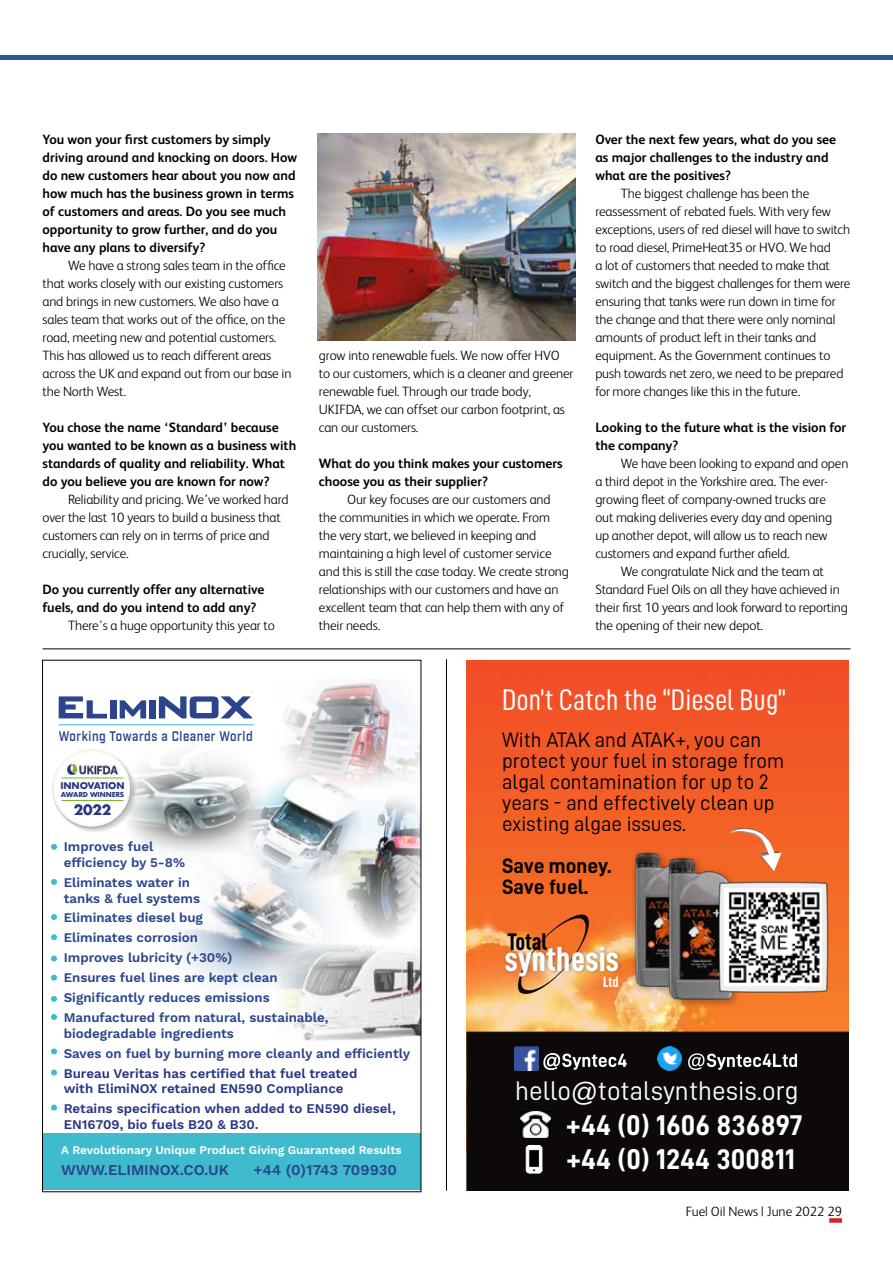
<style>
.page{position:relative;width:893px;height:1263px;background:#fff}
.page>*{position:absolute;margin:0;border:0;box-sizing:border-box;transform-origin:0 0}
.t1{font:700 34.95px "D DIN Condensed";letter-spacing:-.005em;color:#fff}
.t2{font:30px "D DIN Condensed";color:#fff}
.t3{font:28.65px "D DIN Bold";color:#fff}
.t4{font:27px "D DIN";color:#fff}
.t5{font:700 24.15px "D DIN Condensed";letter-spacing:-.02em;color:#000}
.t6{font:21px/21px "D DIN";color:#000}
.t7{font:21px/21px "D DIN Bold";letter-spacing:-.005em;color:#000}
.t8{font:700 15px "D DIN Condensed";color:#fff}
.t9{font:600 14.85px "Work Sans";color:#2a448b}
.t10{font:700 13.95px "Futura";color:#283583}
.t11{font:600 13.8px "Industry";letter-spacing:.05em;color:#2a448b;scale:.83 1}
.t12{font:300 13.5px/18px "FS Albert";letter-spacing:-.01em;color:#000}
.t13{font:700 13.5px/18px "FS Albert";color:#000}
.t14{font:600 13.2px/20px "Work Sans";color:#2a448b}
.t15{font:600 13.2px/15.9px "Work Sans";color:#283583}
.t16{font:600 11.7px "Work Sans";color:#fff}
.t17{font:700 9px "Futura";letter-spacing:-.02em;color:#283583}
.t18{font:700 6.6px "Futura";letter-spacing:-.02em;color:#283583}
.s1{font-size:34.8px}
.s2{font-family:"Liberation Sans"}
</style>
<div class="page">
<div style="left:829px;top:1218px;width:13px;height:5px;background:#d3232a"></div>
<div style="left:0;top:55px;width:893px;height:5px;background:#305799"></div>
<img style="left:318px;top:134px;width:257px;height:206px">
<hr style="left:43px;top:648px;width:807px;height:1px;background:#000">
<img style="left:467px;top:661px;width:382px;height:371px">
<div style="left:467px;top:1032px;width:382px;height:159px;background:#0e0909"></div>
<img style="left:520px;top:1111px;width:30px;height:26px">
<img style="left:515px;top:1070px;width:23px;height:1px">
<img style="left:515px;top:1047px;width:24px;height:23px">
<svg style="left:543px;top:1053px;width:84px;height:17px"></svg>
<img style="left:657px;top:1047px;width:24px;height:23px">
<svg style="left:688px;top:1053px;width:109px;height:17px"></svg>
<svg style="left:514px;top:910px;width:80px;height:88px;background:#e5823f"></svg>
<img style="left:522px;top:941px;width:102px;height:41px">
<img style="left:500px;top:935px;width:22px;height:52px">
<img style="left:625px;top:845px;width:91px;height:156px">
<img style="left:629px;top:850px;width:29px;height:141px">
<img style="left:658px;top:850px;width:96px;height:165px">
<img style="left:662px;top:854px;width:81px;height:150px">
<svg style="left:718px;top:882px;width:110px;height:111px;background:#cfc9c6"></svg>
<img style="left:725px;top:889px;width:97px;height:97px">
<img style="left:729px;top:827px;width:53px;height:2px">
<svg style="left:729px;top:829px;width:53px;height:42px;background:#ef7e4c"></svg>
<svg style="left:526px;top:1145px;width:17px;height:28px"></svg>
<hr style="left:446px;top:659px;width:1px;height:532px;background:#000">
<div style="left:43px;top:1133px;width:378px;height:56px;background:#40bbcd"></div>
<svg style="left:59px;top:696px;width:48px;height:22px"></svg>
<div style="left:110px;top:700px;width:6px;height:18px;background:#2c448b"></div>
<svg style="left:120px;top:700px;width:26px;height:18px"></svg>
<div style="left:149px;top:700px;width:7px;height:18px;background:#2c448b"></div>
<svg style="left:159px;top:696px;width:92px;height:22px"></svg>
<hr style="left:59px;top:724px;width:195px;height:1px;background:#40bbcd">
<img style="left:371px;top:946px;width:48px;height:94px">
<img style="left:296px;top:801px;width:17px;height:11px">
<img style="left:345px;top:801px;width:74px;height:137px">
<img style="left:284px;top:679px;width:135px;height:122px">
<img style="left:137px;top:735px;width:159px;height:77px">
<img style="left:133px;top:812px;width:238px;height:229px">
<div style="left:53px;top:749px;width:84px;height:84px;background:#000;opacity:.18"></div>
<div style="left:51px;top:749px;width:80px;height:80px;background:#000;opacity:.15"></div>
<svg style="left:51px;top:749px;width:80px;height:78px"></svg>
<img style="left:67px;top:764px;width:51px;height:10px">
<hr style="left:62px;top:778px;width:61px;height:1px;background:#7ab929">
<hr style="left:62px;top:800px;width:61px;height:1px;background:#7ab929">
<svg style="left:51px;top:1069px;width:6px;height:6px"></svg>
<svg style="left:51px;top:844px;width:6px;height:6px"></svg>
<svg style="left:51px;top:879px;width:6px;height:6px"></svg>
<svg style="left:51px;top:914px;width:6px;height:6px"></svg>
<svg style="left:51px;top:934px;width:6px;height:6px"></svg>
<svg style="left:51px;top:955px;width:6px;height:6px"></svg>
<svg style="left:51px;top:975px;width:6px;height:5px"></svg>
<svg style="left:51px;top:996px;width:6px;height:6px"></svg>
<svg style="left:51px;top:1014px;width:6px;height:6px"></svg>
<svg style="left:51px;top:1048px;width:6px;height:6px"></svg>
<svg style="left:51px;top:1104px;width:6px;height:6px"></svg>
<p class="t13" style="left:43px;top:130px;width:256px">You won your first customers by simply driving around and knocking on doors. How do new customers hear about you now and how much has the business grown in terms of customers and areas. Do you see much opportunity to grow further, and do you have any plans to diversify?</p>
<p class="t12" style="left:43px;top:256px;width:250px;text-indent:26px">We have a strong sales team in the office that works closely with our existing customers and brings in new customers. We also have a sales team that works out of the office, on the road, meeting new and potential customers.<br>This has allowed us to reach different areas across the UK and expand out from our base in the North West.</p>
<p class="t13" style="left:43px;top:418px;width:255px">You chose the name ‘Standard’ because you wanted to be known as a business with standards of quality and reliability. What do you believe you are known for now?</p>
<p class="t12" style="left:43px;top:490px;width:248px;text-indent:26px">Reliability and pricing. We’ve worked hard over the last 10 years to build a business that customers can rely on in terms of price and crucially, service.</p>
<p class="t13" style="left:43px;top:580px;width:223px">Do you currently offer any alternative fuels, and do you intend to add any?</p>
<p class="t12" style="left:68px;top:616px;width:208px">There’s a huge opportunity this year to</p>
<p class="t12" style="left:319px;top:346px;width:256px">grow into renewable fuels. We now offer HVO to our customers, which is a cleaner and greener renewable fuel. Through our trade body, UKIFDA, we can offset our carbon footprint, as can our customers.</p>
<p class="t13" style="left:319px;top:454px;width:245px">What do you think makes your customers choose you as their supplier?</p>
<p class="t12" style="left:319px;top:490px;width:252px;text-indent:28px">Our key focuses are our customers and the communities in which we operate. From the very start, we believed in keeping and maintaining a high level of customer service and this is still the case today. We create strong relationships with our customers and have an excellent team that can help them with any of their needs.</p>
<p class="t13" style="left:595px;top:130px;width:242px">Over the next few years, what do you see as major challenges to the industry and what are the positives?</p>
<p class="t12" style="left:595px;top:184px;width:257px;text-indent:26px">The biggest challenge has been the reassessment of rebated fuels. With very few exceptions, users of red diesel will have to switch to road diesel, PrimeHeat35 or HVO. We had<br>a lot of customers that needed to make that switch and the biggest challenges for them were ensuring that tanks were run down in time for the change and that there were only nominal amounts of product left in their tanks and equipment. As the Government continues to push towards net zero, we need to be prepared for more changes like this in the future.</p>
<p class="t13" style="left:595px;top:418px;width:252px">Looking to the future what is the vision for the company?</p>
<p class="t12" style="left:621px;top:454px;width:229px">We have been looking to expand and open</p>
<p class="t12" style="left:595px;top:472px;width:234px">a third depot in the Yorkshire area. The ever-</p>
<p class="t12" style="left:595px;top:490px;width:232px">growing fleet of company-owned trucks are</p>
<p class="t12" style="left:595px;top:508px;width:238px">out making deliveries every day and opening</p>
<p class="t12" style="left:595px;top:526px;width:234px">up another depot, will allow us to reach new</p>
<p class="t12" style="left:595px;top:544px;width:196px">customers and expand further afield.</p>
<p class="t12" style="left:621px;top:562px;width:205px">We congratulate Nick and the team at</p>
<p class="t12" style="left:595px;top:580px;width:246px">Standard Fuel Oils on all they have achieved in</p>
<p class="t12" style="left:595px;top:597px;width:254px">their first 10 years and look forward to reporting</p>
<p class="t12" style="left:595px;top:615px;width:169px">the opening of their new depot.</p>
<p class="t11" style="left:59px;top:728px;width:235px">Working Towards a Cleaner World</p>
<p class="t17" style="left:61px;top:779px;width:66px">INNOVATION</p>
<p class="t18" style="left:61px;top:790px;width:65px">AWARD WINNERS</p>
<p class="t10" style="left:74px;top:800px;width:39px">2022</p>
<p class="t14" style="left:64px;top:839px;width:123px;line-height:15.9px">Improves fuel efficiency by 5-8%</p>
<p class="t14" style="left:64px;top:875px;width:138px;line-height:15.9px">Eliminates water in tanks &amp; fuel systems</p>
<p class="t14" style="left:64px;top:908px;width:266px">Eliminates diesel bug<br>Eliminates corrosion<br>Improves lubricity (+30%)<br>Ensures fuel lines are kept clean<br>Significantly reduces emissions<br>Manufactured from natural, sustainable,</p>
<p class="t14" style="left:64px;top:1024px;width:348px">biodegradable ingredients<br>Saves on fuel by burning more cleanly and efficiently</p>
<p class="t15" style="left:64px;top:1066px;width:295px">Bureau Veritas has certified that fuel treated with ElimiNOX retained EN590 Compliance</p>
<p class="t15" style="left:64px;top:1101px;width:333px">Retains specification when added to EN590 diesel,<br>EN16709, bio fuels B20 &amp; B30.</p>
<p class="t16" style="left:61px;top:1143px;width:342px">A Revolutionary Unique Product Giving Guaranteed Results</p>
<p class="t9" style="left:61px;top:1161px;width:169px">WWW.ELIMINOX.CO.UK</p>
<p class="t9" style="left:254px;top:1161px;width:145px">+44 (0)1743 709930</p>
<h2 class="t2" style="left:502px;top:683px;width:286px">Don’t Catch the “Diesel Bug”</h2>
<h3 class="t6" style="left:502px;top:729px;width:284px">With ATAK and ATAK+, you can protect your fuel in storage from algal contamination for up to 2 years - and effectively clean up existing algae issues.</h3>
<h3 class="t7" style="left:502px;top:854px;width:111px">Save money.<br>Save fuel.</h3>
<h3 class="t5" style="left:508px;top:928px;width:41px">Total</h3>
<h1 class="t1" style="left:504px;top:940px;width:116px"><span class="s1">s</span>ynthesis</h1>
<p class="t8" style="left:603px;top:974px;width:17px">Ltd</p>
<h3 class="t4" style="left:515px;top:1076px;width:285px">hello<span class="s2">@</span>totalsynthesis.org</h3>
<h3 class="t3" style="left:566px;top:1109px;width:238px">+44 (0) 1606 836897</h3>
<h3 class="t3" style="left:566px;top:1143px;width:230px">+44 (0) 1244 300811</h3>
<p class="t12" style="left:686px;top:1202px;width:158px">Fuel Oil News | June 2022 29</p>
</div>
